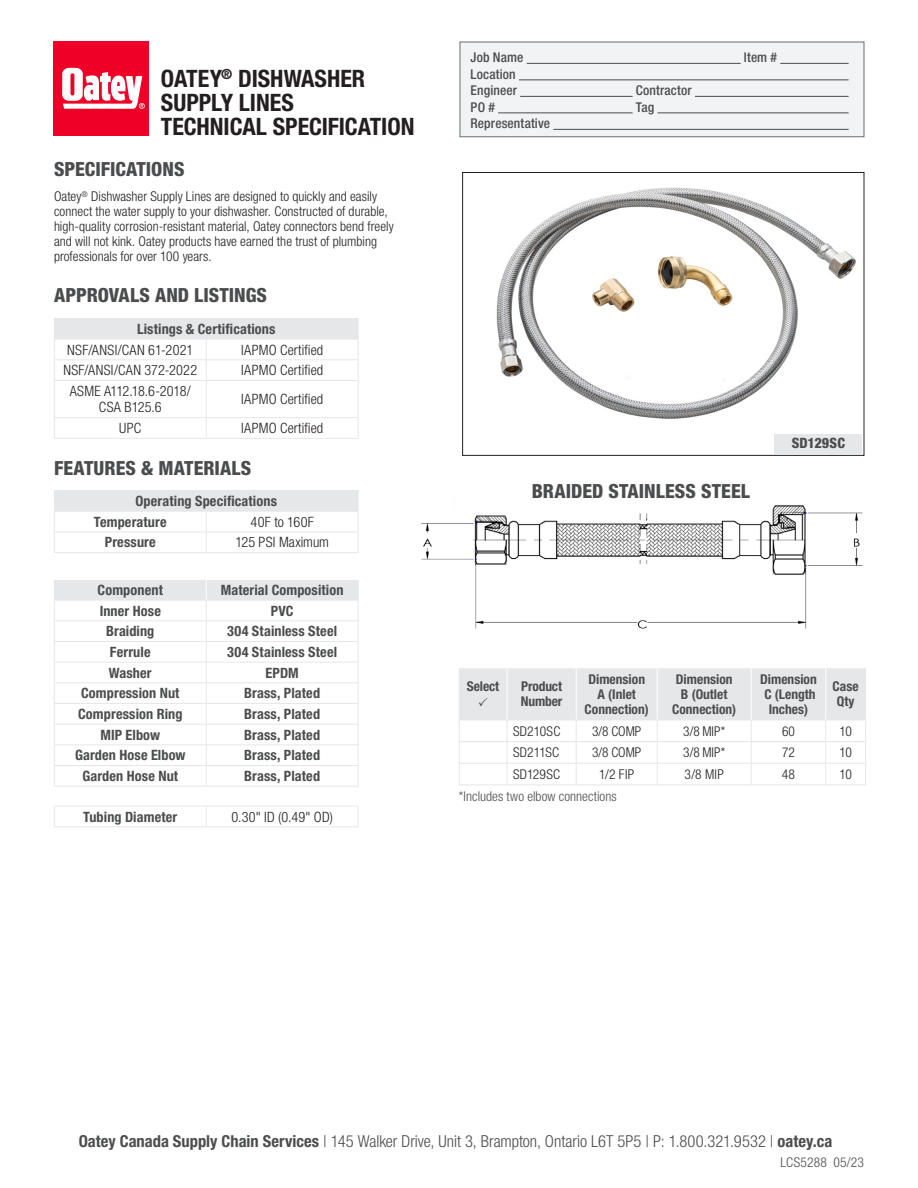
<style>
.page{position:relative;width:918px;height:1188px;background:#fff}
.page>*{position:absolute;margin:0;border:0;box-sizing:border-box;transform-origin:0 0}
.t1{font:700 condensed 24px "Helvetica Neue LT Std";color:#231f20}
.Subheads{font:800 condensed 19.5px "Helvetica Neue LT Std";color:#4b4c4d}
.Copy{font:800 condensed 19.5px "Helvetica Neue LT Std";color:#4b4c4d}
.t2{font:300 condensed 16.5px "Helvetica Neue LT Std";color:#4b4c4d}
.Copy-2{font:700 condensed 14.25px "Helvetica Neue LT Std";letter-spacing:.01em;color:#4b4c4d}
.Copy-3{font:300 condensed 14.25px/16.5px "Helvetica Neue LT Std";letter-spacing:.015em;color:#231f20;text-align:center}
.Subheads-2{font:800 condensed 14.25px "Helvetica Neue LT Std";letter-spacing:.01em;color:#4b4c4d}
.Copy-4{font:300 condensed 13.5px/15px "Helvetica Neue LT Std";letter-spacing:.005em;color:#231f20}
.Table_Grid{font:700 condensed 13.5px/15px "Helvetica Neue LT Std";color:#4b4c4d;text-align:center}
.t3{font:500 condensed 13.5px "Helvetica Neue LT Std";letter-spacing:.01em;color:#4b4c4d}
.Subheads-3{font:300 condensed 13.5px "Helvetica Neue LT Std";letter-spacing:.005em;color:#4b4c4d}
.s1{font-weight:700}
</style>
<div class="page">
<hr style="left:459px;top:785px;width:48px;height:1px;background:#e6e7e9">
<hr style="left:507px;top:785px;width:69px;height:1px;background:#e6e7e9">
<hr style="left:576px;top:785px;width:81px;height:1px;background:#e6e7e9">
<hr style="left:657px;top:785px;width:94px;height:1px;background:#e6e7e9">
<hr style="left:751px;top:785px;width:75px;height:1px;background:#e6e7e9">
<hr style="left:826px;top:785px;width:40px;height:1px;background:#e6e7e9">
<div style="left:460px;top:42px;width:404px;height:95px;background:#f2f3f4;border:1px solid #6c6d70"></div>
<hr style="left:527px;top:63px;width:214px;height:1px;background:#4b4c4d">
<hr style="left:780px;top:63px;width:69px;height:1px;background:#4b4c4d">
<hr style="left:519px;top:80px;width:330px;height:1px;background:#4b4c4d">
<hr style="left:520px;top:96px;width:113px;height:1px;background:#4b4c4d">
<hr style="left:695px;top:96px;width:154px;height:1px;background:#4b4c4d">
<hr style="left:498px;top:113px;width:135px;height:1px;background:#4b4c4d">
<hr style="left:657px;top:113px;width:192px;height:1px;background:#4b4c4d">
<hr style="left:553px;top:129px;width:296px;height:1px;background:#4b4c4d">
<hr style="left:54px;top:490px;width:152px;height:1px;background:#e6e7e9">
<hr style="left:206px;top:490px;width:153px;height:1px;background:#e6e7e9">
<svg style="left:54px;top:491px;width:305px;height:62px"></svg>
<hr style="left:54px;top:511px;width:152px;height:1px;background:#e6e7e9">
<hr style="left:206px;top:511px;width:153px;height:1px;background:#e6e7e9">
<div style="left:53px;top:42px;width:96px;height:94px;background:#ef0027"></div>
<svg style="left:62px;top:68px;width:83px;height:41px"></svg>
<hr style="left:54px;top:786px;width:152px;height:1px;background:#e6e7e9">
<hr style="left:206px;top:786px;width:153px;height:1px;background:#e6e7e9">
<svg style="left:54px;top:580px;width:305px;height:206px"></svg>
<hr style="left:206px;top:600px;width:153px;height:1px;background:#e6e7e9">
<svg style="left:54px;top:806px;width:305px;height:20px"></svg>
<hr style="left:54px;top:826px;width:152px;height:1px;background:#e6e7e9">
<hr style="left:206px;top:826px;width:153px;height:1px;background:#e6e7e9">
<hr style="left:54px;top:318px;width:152px;height:1px;background:#e6e7e9">
<hr style="left:206px;top:318px;width:153px;height:1px;background:#e6e7e9">
<svg style="left:54px;top:319px;width:305px;height:119px"></svg>
<hr style="left:54px;top:438px;width:152px;height:1px;background:#e6e7e9">
<hr style="left:206px;top:438px;width:153px;height:1px;background:#e6e7e9">
<img style="left:496px;top:187px;width:360px;height:232px">
<div style="left:462px;top:172px;width:402px;height:284px;border:1px solid #231f20"></div>
<div style="left:774px;top:434px;width:88px;height:21px;background:#e6e7e9"></div>
<img style="left:421px;top:505px;width:442px;height:124px">
<svg style="left:459px;top:668px;width:407px;height:117px"></svg>
<p class="t1" style="left:161px;top:64px;width:206px">OATEY<sup>®</sup> DISHWASHER</p>
<p class="t1" style="left:161px;top:88px;width:135px">SUPPLY LINES</p>
<p class="t1" style="left:161px;top:112px;width:255px">TECHNICAL SPECIFICATION</p>
<p class="Subheads" style="left:54px;top:157px;width:132px">SPECIFICATIONS</p>
<p class="Copy-4" style="left:54px;top:189px;width:341px">Oatey<sup>®</sup> Dishwasher Supply Lines are designed to quickly and easily connect the water supply to your dishwasher. Constructed of durable, high-quality corrosion-resistant material, Oatey connectors bend freely and will not kink. Oatey products have earned the trust of plumbing professionals for over 100 years.</p>
<p class="Copy" style="left:54px;top:283px;width:215px">APPROVALS AND LISTINGS</p>
<p class="Copy-2" style="left:137px;top:320px;width:140px">Listings &amp; Certifications</p>
<p class="Copy-3" style="left:67px;top:341px;width:128px">NSF/ANSI/CAN 61-2021</p>
<p class="Copy-3" style="left:241px;top:341px;width:84px">IAPMO Certified</p>
<p class="Copy-3" style="left:63px;top:362px;width:135px">NSF/ANSI/CAN 372-2022</p>
<p class="Copy-3" style="left:241px;top:362px;width:84px">IAPMO Certified</p>
<p class="Copy-3" style="left:70px;top:382px;width:123px">ASME A112.18.6-2018/<br>CSA B125.6</p>
<p class="Copy-3" style="left:241px;top:391px;width:84px">IAPMO Certified</p>
<p class="Copy-3" style="left:119px;top:420px;width:23px">UPC</p>
<p class="Copy-3" style="left:241px;top:420px;width:84px">IAPMO Certified</p>
<p class="Subheads" style="left:54px;top:456px;width:199px">FEATURES &amp; MATERIALS</p>
<p class="Copy-2" style="left:136px;top:492px;width:143px">Operating Specifications</p>
<p class="Copy-2" style="left:94px;top:513px;width:74px">Temperature</p>
<p class="Copy-3" style="left:251px;top:513px;width:65px">40F to 160F</p>
<p class="Copy-2" style="left:105px;top:534px;width:52px">Pressure</p>
<p class="Copy-3" style="left:235px;top:534px;width:95px">125 PSI Maximum</p>
<p class="Copy-2" style="left:98px;top:581px;width:67px">Component</p>
<p class="Copy-2" style="left:221px;top:581px;width:124px">Material Composition</p>
<p class="Copy-2" style="left:100px;top:602px;width:63px">Inner Hose</p>
<p class="Copy-2" style="left:271px;top:602px;width:24px">PVC</p>
<p class="Copy-2" style="left:106px;top:623px;width:50px">Braiding</p>
<p class="Copy-2" style="left:227px;top:623px;width:111px">304 Stainless Steel</p>
<p class="Copy-2" style="left:110px;top:643px;width:42px">Ferrule</p>
<p class="Copy-2" style="left:227px;top:643px;width:111px">304 Stainless Steel</p>
<p class="Copy-2" style="left:109px;top:664px;width:44px">Washer</p>
<p class="Copy-2" style="left:266px;top:664px;width:35px">EPDM</p>
<p class="Copy-2" style="left:81px;top:685px;width:100px">Compression Nut</p>
<p class="Copy-2" style="left:244px;top:685px;width:77px">Brass, Plated</p>
<p class="Copy-2" style="left:78px;top:705px;width:106px">Compression Ring</p>
<p class="Copy-2" style="left:244px;top:705px;width:77px">Brass, Plated</p>
<p class="Copy-2" style="left:100px;top:726px;width:61px">MIP Elbow</p>
<p class="Copy-2" style="left:244px;top:726px;width:77px">Brass, Plated</p>
<p class="Copy-2" style="left:75px;top:747px;width:112px">Garden Hose Elbow</p>
<p class="Copy-2" style="left:244px;top:747px;width:77px">Brass, Plated</p>
<p class="Copy-2" style="left:82px;top:767px;width:97px">Garden Hose Nut</p>
<p class="Copy-2" style="left:244px;top:767px;width:77px">Brass, Plated</p>
<p class="Copy-2" style="left:83px;top:808px;width:96px">Tubing Diameter</p>
<p class="Copy-3" style="left:231px;top:808px;width:103px">0.30" ID (0.49" OD)</p>
<p class="t3" style="left:471px;top:49px;width:54px">Job Name</p>
<p class="t3" style="left:744px;top:49px;width:35px">Item #</p>
<p class="t3" style="left:471px;top:66px;width:47px">Location</p>
<p class="t3" style="left:471px;top:82px;width:48px">Engineer</p>
<p class="t3" style="left:636px;top:82px;width:57px">Contractor</p>
<p class="t3" style="left:471px;top:99px;width:26px">PO #</p>
<p class="t3" style="left:636px;top:99px;width:20px">Tag</p>
<p class="t3" style="left:471px;top:115px;width:81px">Representative</p>
<p class="Subheads" style="left:532px;top:479px;width:220px">BRAIDED STAINLESS STEEL</p>
<p class="Subheads-2" style="left:792px;top:434px;width:55px">SD129SC</p>
<p class="Table_Grid" style="left:467px;top:679px;width:34px">Select</p>
<p class="Table_Grid" style="left:521px;top:679px;width:43px;text-align:left">Product<br>Number</p>
<p class="Table_Grid" style="left:588px;top:671px;width:58px">Dimension</p>
<p class="Table_Grid" style="left:585px;top:686px;width:66px">A (Inlet<br>Connection)</p>
<p class="Table_Grid" style="left:676px;top:671px;width:58px">Dimension</p>
<p class="Table_Grid" style="left:672px;top:686px;width:66px">B (Outlet<br>Connection)</p>
<p class="Table_Grid" style="left:760px;top:671px;width:58px">Dimension</p>
<p class="Table_Grid" style="left:764px;top:686px;width:53px">C (Length<br>Inches)</p>
<p class="Table_Grid" style="left:833px;top:679px;width:27px">Case<br>Qty</p>
<p class="Copy-4" style="left:513px;top:723px;width:49px">SD210SC</p>
<p class="Copy-4" style="left:592px;top:723px;width:51px">3/8 COMP</p>
<p class="Copy-4" style="left:683px;top:723px;width:43px">3/8 MIP*</p>
<p class="Copy-4" style="left:782px;top:723px;width:14px">60</p>
<p class="Copy-4" style="left:839px;top:723px;width:14px">10</p>
<p class="Copy-4" style="left:513px;top:745px;width:48px">SD211SC</p>
<p class="Copy-4" style="left:592px;top:745px;width:51px">3/8 COMP</p>
<p class="Copy-4" style="left:683px;top:745px;width:43px">3/8 MIP*</p>
<p class="Copy-4" style="left:782px;top:745px;width:14px">72</p>
<p class="Copy-4" style="left:839px;top:745px;width:14px">10</p>
<p class="Copy-4" style="left:513px;top:767px;width:49px">SD129SC</p>
<p class="Copy-4" style="left:599px;top:767px;width:37px">1/2 FIP</p>
<p class="Copy-4" style="left:685px;top:767px;width:41px">3/8 MIP</p>
<p class="Copy-4" style="left:782px;top:767px;width:15px">48</p>
<p class="Copy-4" style="left:839px;top:767px;width:14px">10</p>
<p class="Subheads-3" style="left:459px;top:789px;width:159px">*Includes two elbow connections</p>
<p class="t2" style="left:79px;top:1131px;width:755px"><span class="s1">Oatey Canada Supply Chain Services</span> | 145 Walker Drive, Unit 3, Brampton, Ontario L6T 5P5 | P: 1.800.321.9532 | <span class="s1">oatey.ca</span></p>
<p class="Subheads-3" style="left:780px;top:1155px;width:85px">LCS5288 05/23</p>
</div>
